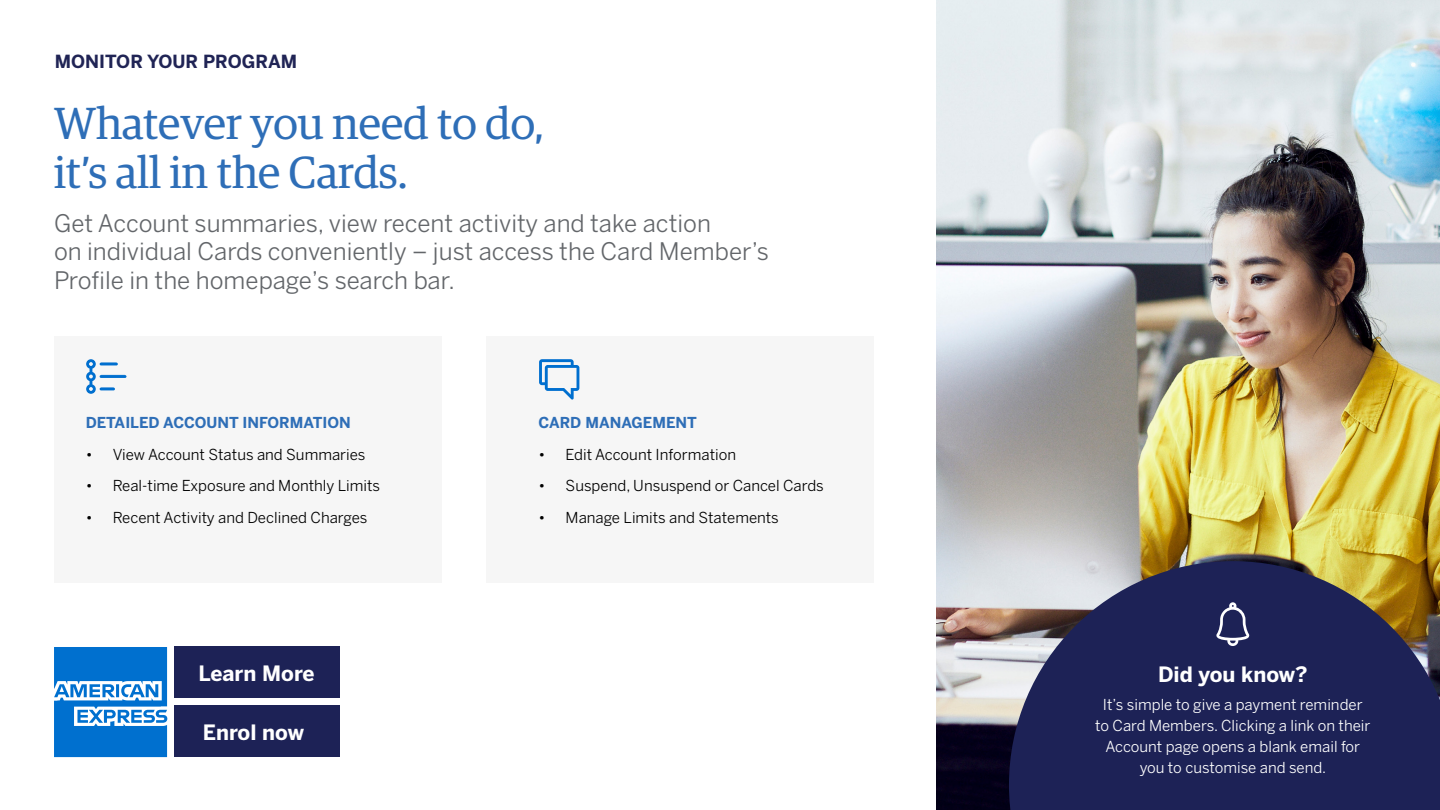
<style>
.page{position:relative;width:1440px;height:810px;background:#fff}
.page>*{position:absolute;margin:0;border:0;box-sizing:border-box;transform-origin:0 0}
.t1{font:45px/49.5px "Guardian Egyp";color:#2e6eb7}
.t2{font:24px/28.5px "Benton Sans";color:#63666a}
.t3{font:700 21px "Benton Sans";color:#fff}
.t4{font:700 18px "Benton Sans";color:#202455}
.t5{font:15px "Benton Sans";color:#000}
.t6{font:15px/21px "Benton Sans";color:#fff;text-align:center}
.t7{font:700 15px "Benton Sans";color:#2e6eb7}
</style>
<div class="page">
<img style="left:936px;top:0;width:504px;height:810px">
<div style="left:54px;top:336px;width:387px;height:247px;background:#f6f6f6"></div>
<div style="left:486px;top:336px;width:387px;height:247px;background:#f6f6f6"></div>
<svg style="left:1009px;top:561px;width:431px;height:249px;fill:#1d2256"></svg>
<svg style="left:86px;top:359px;width:40px;height:35px"></svg>
<svg style="left:539px;top:359px;width:40px;height:41px"></svg>
<svg style="left:1216px;top:602px;width:33px;height:44px"></svg>
<svg style="left:54px;top:647px;width:113px;height:110px"></svg>
<div style="left:174px;top:706px;width:166px;height:51px;background:#1d2256"></div>
<div style="left:174px;top:646px;width:166px;height:52px;background:#1d2256"></div>
<p class="t4" style="left:55px;top:51px;width:244px">MONITOR YOUR PROGRAM</p>
<h1 class="t1" style="left:54px;top:96px;width:492px">Whatever you need to do, it’s all in the Cards.</h1>
<h2 class="t2" style="left:54px;top:209px;width:716px">Get Account summaries, view recent activity and take action<br>on individual Cards conveniently – just access the Card Member’s<br>Profile in the homepage’s search bar.</h2>
<p class="t7" style="left:86px;top:414px;width:267px">DETAILED ACCOUNT INFORMATION</p>
<p class="t5" style="left:86px;top:445px;width:281px">• View Account Status and Summaries</p>
<p class="t5" style="left:86px;top:477px;width:296px">• Real-time Exposure and Monthly Limits</p>
<p class="t5" style="left:86px;top:508px;width:283px">• Recent Activity and Declined Charges</p>
<h3 class="t3" style="left:199px;top:661px;width:117px">Learn More</h3>
<h3 class="t3" style="left:203px;top:720px;width:102px">Enrol now</h3>
<p class="t7" style="left:538px;top:414px;width:160px">CARD MANAGEMENT</p>
<p class="t5" style="left:538px;top:445px;width:199px">• Edit Account Information</p>
<p class="t5" style="left:538px;top:477px;width:287px">• Suspend, Unsuspend or Cancel Cards</p>
<p class="t5" style="left:538px;top:508px;width:242px">• Manage Limits and Statements</p>
<h3 class="t3" style="left:1158px;top:662px;width:151px">Did you know?</h3>
<p class="t6" style="left:1095px;top:694px;width:277px">It’s simple to give a payment reminder to Card Members. Clicking a link on their Account page opens a blank email for you to customise and send.</p>
</div>
